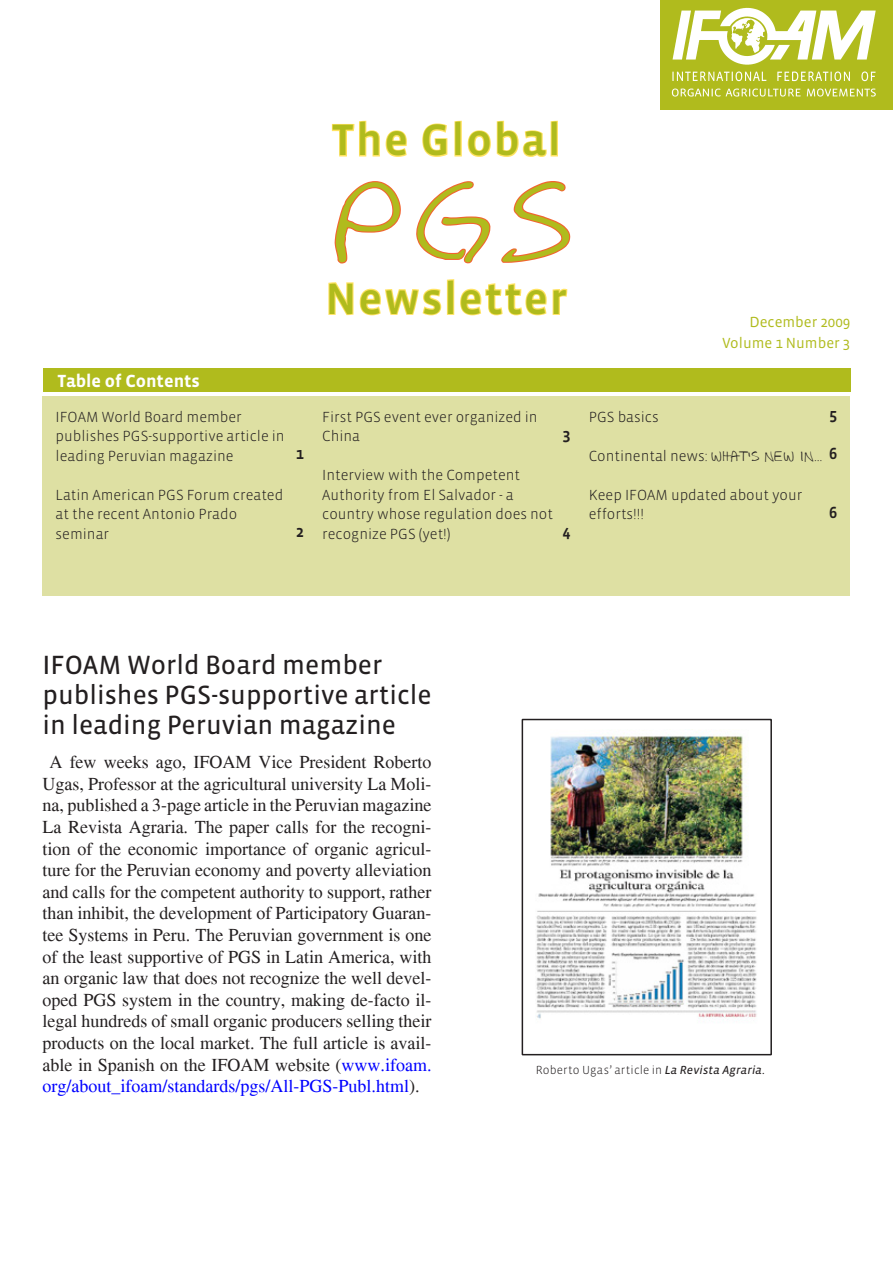
<style>
.page{position:relative;width:893px;height:1263px;background:#fff}
.page>*{position:absolute;margin:0;border:0;box-sizing:border-box;transform-origin:0 0}
.t1{font:italic 87px "All Caps";color:#b0bb1d;scale:1.25 1}
.t2{font:500 45px "Vista Sans OT";letter-spacing:.04em;color:#b0bb1d}
._01-Article_Headline{font:27px/30px "Vista Sans OT";color:#231f20}
._00-Text_body{font:18px/21.6px "Times";color:#231f20;text-align:justify}
.Content_imprint{font:700 18px "Vista Sans OT";color:#fff}
.TOC-ArticleHeadline{font:500 16.5px "Vista Sans OT";color:#231f20}
.TOC-ArticleHeadline-2{font:300 15px/19.5px "Vista Sans OT";color:#231f20}
.t3{font:15px "Vista Sans OT";color:#b0bb1d}
._09-Caption{font:300 12px "Vista Sans OT";letter-spacing:.01em;color:#231f20}
.s1{font-family:"All Caps";font-weight:400}
.s2{font-weight:500;font-size:16.5px}
.s3{color:#00f}
.s4{font-weight:400;font-style:italic}
</style>
<div class="page">
<svg style="left:331px;top:120px;width:76px;height:37px"></svg>
<svg style="left:422px;top:120px;width:136px;height:37px"></svg>
<svg style="left:335px;top:181px;width:66px;height:83px"></svg>
<svg style="left:416px;top:181px;width:75px;height:83px"></svg>
<svg style="left:501px;top:181px;width:70px;height:82px"></svg>
<svg style="left:328px;top:279px;width:240px;height:37px"></svg>
<div style="left:43px;top:368px;width:808px;height:23px;background:#b0bb1d"></div>
<div style="left:43px;top:396px;width:807px;height:199px;background:#dee0a3"></div>
<div style="left:660px;top:0;width:233px;height:109px;background:#b0bb1d"></div>
<svg style="left:673px;top:8px;width:203px;height:57px"></svg>
<svg style="left:672px;top:71px;width:203px;height:10px"></svg>
<svg style="left:672px;top:89px;width:204px;height:8px"></svg>
<img style="left:521px;top:718px;width:251px;height:338px">
<p class="Content_imprint" style="left:58px;top:371px;width:144px">Table of Contents</p>
<p class="TOC-ArticleHeadline-2" style="left:56px;top:407px;width:230px">IFOAM World Board member publishes PGS-supportive article in leading Peruvian magazine</p>
<p class="TOC-ArticleHeadline-2" style="left:56px;top:485px;width:229px">Latin American PGS Forum created at the recent Antonio Prado seminar</p>
<p class="TOC-ArticleHeadline" style="left:296px;top:445px;width:10px">1</p>
<p class="TOC-ArticleHeadline" style="left:296px;top:523px;width:10px">2</p>
<p class="t2" style="left:332px;top:117px;width:230px">The Global</p>
<p class="t1" style="left:328px;top:181px;width:214px">PGS</p>
<p class="t2" style="left:325px;top:276px;width:243px">Newsletter</p>
<p class="t3" style="left:749px;top:314px;width:103px">December 2009</p>
<p class="t3" style="left:722px;top:335px;width:130px">Volume 1 Number 3</p>
<p class="TOC-ArticleHeadline-2" style="left:322px;top:407px;width:217px">First PGS event ever organized in<br>China</p>
<p class="TOC-ArticleHeadline" style="left:562px;top:426px;width:10px">3</p>
<p class="TOC-ArticleHeadline-2" style="left:322px;top:466px;width:232px">Interview with the Competent<br>Authority from El Salvador - a country whose regulation does not recognize PGS (yet!)</p>
<p class="TOC-ArticleHeadline" style="left:562px;top:523px;width:10px">4</p>
<p class="TOC-ArticleHeadline-2" style="left:589px;top:407px;width:71px">PGS basics</p>
<p class="TOC-ArticleHeadline" style="left:829px;top:406px;width:10px">5</p>
<p class="TOC-ArticleHeadline-2" style="left:589px;top:446px;width:250px">Continental news: <span class="s1">WHAT'S NEW IN</span>… <span class="s2">6</span></p>
<p class="TOC-ArticleHeadline-2" style="left:589px;top:485px;width:215px">Keep IFOAM updated about your efforts!!!</p>
<p class="TOC-ArticleHeadline" style="left:829px;top:504px;width:10px">6</p>
<p class="_01-Article_Headline" style="left:43px;top:650px;width:391px">IFOAM World Board member publishes PGS-supportive article in leading Peruvian magazine</p>
<p class="_00-Text_body" style="left:43px;top:751px;width:391px;text-indent:7px">A few weeks ago, IFOAM Vice President Roberto Ugas, Professor at the agricultural university La Moli&shy;na, published a 3-page article in the Peruvian magazine La Revista Agraria. The paper calls for the recogni&shy;tion of the economic importance of organic agricul&shy;ture for the Peruvian economy and poverty alleviation and calls for the competent authority to support, rather than inhibit, the development of Participatory Guaran&shy;tee Systems in Peru. The Peruvian government is one of the least supportive of PGS in Latin America, with an organic law that does not recognize the well devel&shy;oped PGS system in the country, making de-facto il&shy;legal hundreds of small organic producers selling their products on the local market. The full article is avail&shy;able in Spanish on the IFOAM website (<span class="s3">www.ifoam. org/about_ifoam/standards/pgs/All-PGS-Publ.html</span>).</p>
<p class="_09-Caption" style="left:536px;top:1064px;width:231px">Roberto Ugas’ article in <span class="s4">La Revista Agraria.</span></p>
</div>
